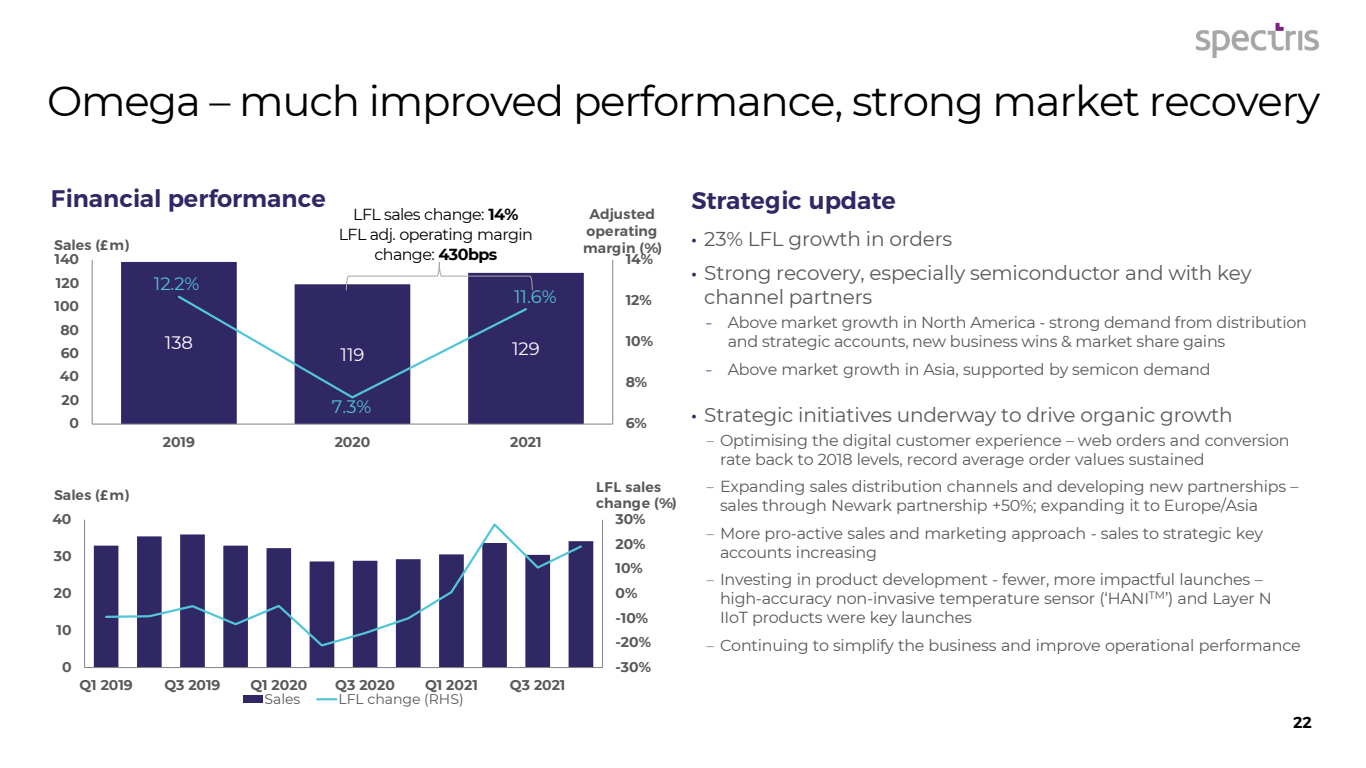
<style>
.page{position:relative;width:1366px;height:768px;background:#fff}
.page>*{position:absolute;margin:0;border:0;box-sizing:border-box;transform-origin:0 0}
.t1{font:42px "Montserrat";letter-spacing:-.03em;color:#000}
.t2{font:600 24px "Montserrat";color:#302765}
.t3{font:20px/24px "Montserrat";letter-spacing:-.01em;color:#595959}
.t4{font:18px "Montserrat";color:#52c6d8}
.t5{font:18px "Montserrat";color:#fff}
.t6{font:16px/19.2px "Montserrat";letter-spacing:-.015em;color:#595959}
.t7{font:16px/19.2px "Montserrat";letter-spacing:-.04em;color:#000;text-align:center}
.t8{font:600 16px "Montserrat";color:#000}
.t9{font:700 14px "Montserrat";color:#595959}
.t10{font:600 14px/16.8px "Montserrat";letter-spacing:.01em;color:#595959;text-align:center}
.t11{font:14px "Montserrat";color:#595959}
.s1{font-weight:700}
.s2{font-family:"Arial";font-size:15px;color:#302765}
.s3{font-size:12px;color:#302765}
.s4{font-size:12px}
</style>
<div class="page">
<img style="left:1196px;top:22px;width:123px;height:36px">
<svg style="left:121px;top:262px;width:463px;height:162px;background:#4b4378"></svg>
<hr style="left:612px;top:260px;width:1px;height:164px;background:#808285">
<hr style="left:92px;top:260px;width:1px;height:164px;background:#808285">
<hr style="left:92px;top:424px;width:521px;height:1px;background:#808285">
<svg style="left:94px;top:541px;width:499px;height:126px;fill:#302765"></svg>
<hr style="left:602px;top:520px;width:1px;height:148px;background:#808285">
<hr style="left:84px;top:520px;width:1px;height:148px;background:#808285">
<hr style="left:85px;top:667px;width:518px;height:1px;background:#808285">
<svg style="left:104px;top:523px;width:480px;height:125px"></svg>
<div style="left:243px;top:696px;width:20px;height:7px;background:#302765"></div>
<svg style="left:317px;top:698px;width:19px;height:2px"></svg>
<svg style="left:176px;top:262px;width:357px;height:138px"></svg>
<h2 class="t1" style="left:47px;top:72px;width:1275px">Omega – much improved performance, strong market recovery</h2>
<p class="t2" style="left:51px;top:184px;width:276px">Financial performance</p>
<p class="t10" style="left:54px;top:237px;width:77px">Sales (£m)</p>
<p class="t9" style="left:55px;top:249px;width:26px">140</p>
<p class="t9" style="left:56px;top:273px;width:25px">120</p>
<p class="t9" style="left:55px;top:296px;width:26px">100</p>
<p class="t9" style="left:60px;top:320px;width:20px">80</p>
<p class="t9" style="left:61px;top:343px;width:20px">60</p>
<p class="t9" style="left:60px;top:366px;width:21px">40</p>
<p class="t4" style="left:154px;top:272px;width:47px">12.2%</p>
<p class="t5" style="left:165px;top:331px;width:30px">138</p>
<p class="t7" style="left:353px;top:204px;width:167px">LFL sales change: <span class="s1">14%</span></p>
<p class="t7" style="left:339px;top:225px;width:196px">LFL adj. operating margin change: <span class="s1">430bps</span></p>
<p class="t4" style="left:514px;top:284px;width:44px">11.6%</p>
<p class="t5" style="left:341px;top:342px;width:25px">119</p>
<p class="t5" style="left:512px;top:336px;width:29px">129</p>
<p class="t9" style="left:61px;top:390px;width:19px">20</p>
<p class="t9" style="left:70px;top:413px;width:11px">0</p>
<p class="t4" style="left:332px;top:394px;width:41px">7.3%</p>
<p class="t9" style="left:163px;top:432px;width:34px">2019</p>
<p class="t9" style="left:335px;top:432px;width:37px">2020</p>
<p class="t9" style="left:510px;top:432px;width:33px">2021</p>
<p class="t10" style="left:583px;top:206px;width:80px">Adjusted operating margin (%)</p>
<p class="t9" style="left:626px;top:249px;width:29px">14%</p>
<p class="t9" style="left:626px;top:290px;width:28px">12%</p>
<p class="t9" style="left:626px;top:331px;width:29px">10%</p>
<p class="t9" style="left:626px;top:372px;width:23px">8%</p>
<p class="t9" style="left:626px;top:413px;width:23px">6%</p>
<p class="t10" style="left:54px;top:487px;width:77px">Sales (£m)</p>
<p class="t10" style="left:596px;top:478px;width:82px;text-align:left">LFL sales change (%)</p>
<p class="t9" style="left:52px;top:509px;width:21px">40</p>
<p class="t9" style="left:54px;top:546px;width:19px">30</p>
<p class="t9" style="left:54px;top:583px;width:19px">20</p>
<p class="t9" style="left:57px;top:620px;width:17px">10</p>
<p class="t9" style="left:62px;top:657px;width:11px">0</p>
<p class="t9" style="left:79px;top:675px;width:55px">Q1 2019</p>
<p class="t9" style="left:164px;top:675px;width:58px">Q3 2019</p>
<p class="t9" style="left:250px;top:675px;width:58px">Q1 2020</p>
<p class="t9" style="left:335px;top:675px;width:61px">Q3 2020</p>
<p class="t9" style="left:425px;top:675px;width:54px">Q1 2021</p>
<p class="t9" style="left:510px;top:675px;width:57px">Q3 2021</p>
<p class="t11" style="left:265px;top:689px;width:37px">Sales</p>
<p class="t11" style="left:338px;top:689px;width:127px">LFL change (RHS)</p>
<p class="t9" style="left:616px;top:509px;width:32px">30%</p>
<p class="t9" style="left:616px;top:534px;width:32px">20%</p>
<p class="t9" style="left:616px;top:558px;width:29px">10%</p>
<p class="t9" style="left:616px;top:583px;width:23px">0%</p>
<p class="t9" style="left:616px;top:607px;width:34px">-10%</p>
<p class="t9" style="left:616px;top:632px;width:37px">-20%</p>
<p class="t9" style="left:616px;top:657px;width:37px">-30%</p>
<p class="t2" style="left:692px;top:186px;width:206px">Strategic update</p>
<p class="t3" style="left:692px;top:226px;width:262px"><span class="s2">•</span> 23% LFL growth in orders</p>
<p class="t3" style="left:704px;top:260px;width:549px;text-indent:-13px"><span class="s2">•</span> Strong recovery, especially semiconductor and with key channel partners</p>
<p class="t6" style="left:728px;top:312px;width:581px;text-indent:-22px"><span class="s3">−</span> Above market growth in North America - strong demand from distribution and strategic accounts, new business wins &amp; market share gains</p>
<p class="t6" style="left:705px;top:359px;width:507px"><span class="s3">−</span> Above market growth in Asia, supported by semicon demand</p>
<p class="t3" style="left:692px;top:402px;width:543px"><span class="s2">•</span> Strategic initiatives underway to drive organic growth</p>
<p class="t6" style="left:720px;top:430px;width:571px;text-indent:-14px"><span class="s4">‒</span> Optimising the digital customer experience – web orders and conversion rate back to 2018 levels, record average order values sustained</p>
<p class="t6" style="left:720px;top:476px;width:580px;text-indent:-14px"><span class="s4">‒</span> Expanding sales distribution channels and developing new partnerships – sales through Newark partnership +50%; expanding it to Europe/Asia</p>
<p class="t6" style="left:720px;top:523px;width:545px;text-indent:-14px"><span class="s4">‒</span> More pro-active sales and marketing approach - sales to strategic key accounts increasing</p>
<p class="t6" style="left:720px;top:569px;width:553px;text-indent:-14px"><span class="s4">‒</span> Investing in product development - fewer, more impactful launches – high-accuracy non-invasive temperature sensor (‘HANI<sup>TM</sup>’) and Layer N<br>IIoT products were key launches</p>
<p class="t6" style="left:706px;top:635px;width:596px"><span class="s4">‒</span> Continuing to simplify the business and improve operational performance</p>
<p class="t8" style="left:1293px;top:712px;width:20px">22</p>
</div>
